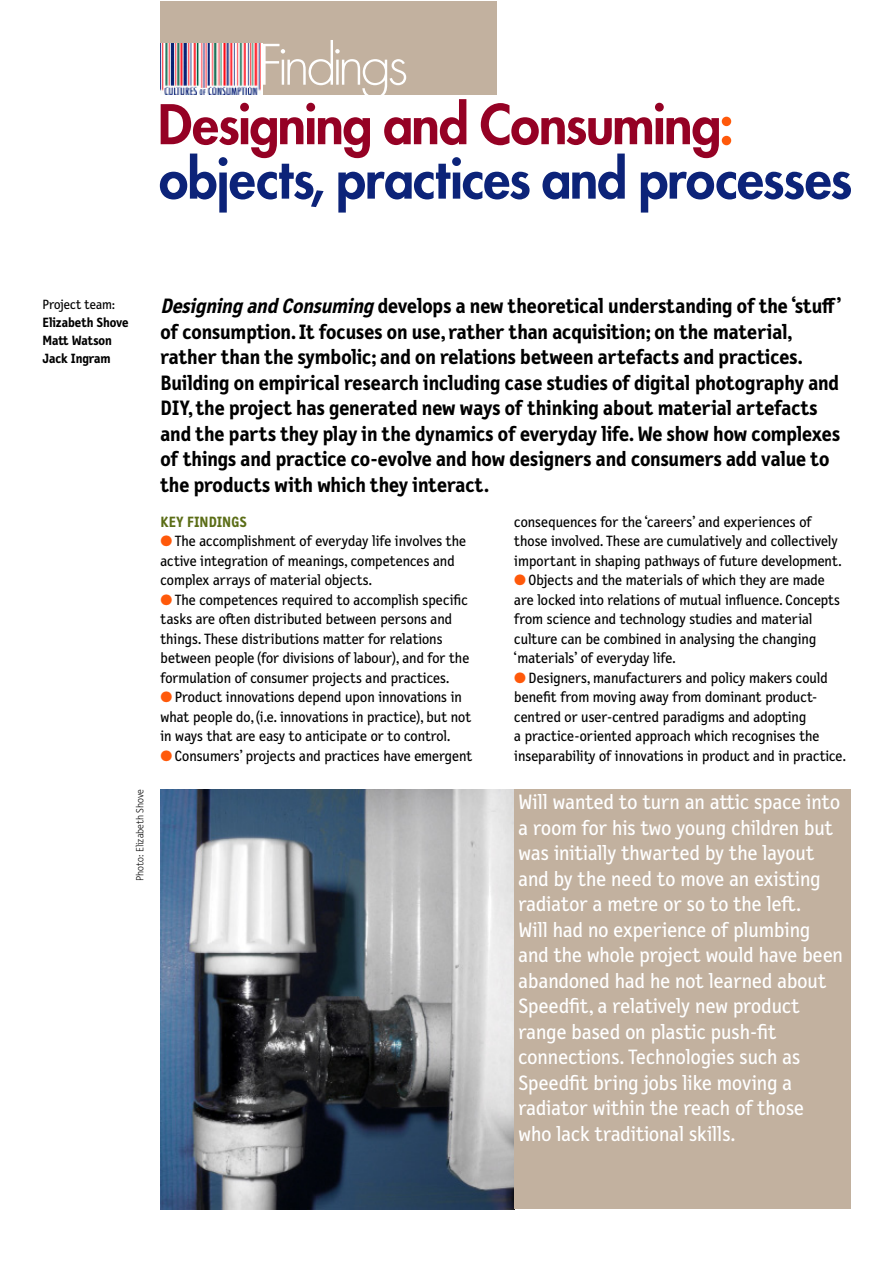
<style>
.page{position:relative;width:893px;height:1263px;background:#fff}
.page>*{position:absolute;margin:0;border:0;box-sizing:border-box;transform-origin:0 0}
.t1{font:300 54.3px "Futura";letter-spacing:-.11em;color:#fff}
.t2{font:800 53.1px/54.4px "Futura";letter-spacing:-.02em;color:#0c2379}
.t3{font:700 21px/25.5px "Letter Gothic Text";letter-spacing:-.005em;color:#000}
.t4{font:21px/25.5px "Letter Gothic Text";color:#fff}
.t5{font:15px/19.5px "Letter Gothic Text";color:#000}
.t6{font:700 15px "Letter Gothic Text";color:#5b6d16}
.t7{font:700 13.5px/18px "Letter Gothic Text";letter-spacing:-.01em;color:#000}
.t8{font:13.5px "Letter Gothic Text";color:#000}
.t9{font:300 10.5px "Letter Gothic Text";color:#000}
.s1{color:#950124}
.s2{color:#ff590a}
.s3{font-style:italic}
</style>
<div class="page">
<div style="left:160px;top:1px;width:337px;height:94px;background:#c2b19f"></div>
<div style="left:160px;top:44px;width:103px;height:53px;background:#fff"></div>
<img style="left:161px;top:44px;width:100px;height:7px">
<img style="left:161px;top:51px;width:100px;height:44px">
<img style="left:161px;top:789px;width:353px;height:420px">
<div style="left:514px;top:789px;width:337px;height:420px;background:#c2b19f"></div>
<h1 class="t1" style="left:259px;top:40px;width:151px">Findings</h1>
<h2 class="t2" style="left:158px;top:101px;width:696px"><span class="s1">Designing and Consuming</span><span class="s2">: </span>objects, practices and processes</h2>
<p class="t8" style="left:43px;top:297px;width:74px">Project team:</p>
<p class="t7" style="left:43px;top:313px;width:87px">Elizabeth Shove<br>Matt Watson<br>Jack Ingram</p>
<p class="t9" style="left:134px;top:881px;width:93px;rotate:-90deg">Photo: Elizabeth Shove</p>
<p class="t3" style="left:160px;top:293px;width:683px"><span class="s3">Designing andConsuming</span> develops a new theoretical understanding of the ‘stu◊’ of consumption. It focuses on use, rather than acquisition; on the material, rather than the symbolic; and on relations between artefacts and practices.<br>Building on empirical research including case studies of digital photography and DIY, the project has generated new ways of thinking about material artefacts and the parts they play in the dynamics of everyday life. We show how complexes of things and practice co-evolve and how designers and consumers add value to the products with which they interact.</p>
<p class="t6" style="left:160px;top:513px;width:88px">KEY FINDINGS</p>
<p class="t5" style="left:160px;top:531px;width:307px"><span class="s2">●</span> The accomplishment of everyday life involves the active integration of meanings, competences and complex arrays of material objects.</p>
<p class="t5" style="left:160px;top:590px;width:310px"><span class="s2">●</span> The competences required to accomplish specific tasks are often distributed between persons and things. These distributions matter for relations between people (for divisions of labour), and for the formulation of consumer projects and practices.</p>
<p class="t5" style="left:160px;top:687px;width:312px"><span class="s2">●</span> Product innovations depend upon innovations in what people do,(i.e. innovations in practice), but not in ways that are easy to anticipate or to control.</p>
<p class="t5" style="left:160px;top:746px;width:313px"><span class="s2">●</span> Consumers’ projects and practices have emergent</p>
<p class="t5" style="left:514px;top:512px;width:329px">consequences for the ‘careers’ and experiences of those involved. These are cumulatively and collectively important in shaping pathways of future development.</p>
<p class="t5" style="left:514px;top:570px;width:327px"><span class="s2">●</span> Objects and the materials of which they are made are locked into relations of mutual influence. Concepts from science and technology studies and material culture can be combined in analysing the changing ‘materials’ of everyday life.</p>
<p class="t5" style="left:514px;top:668px;width:333px"><span class="s2">●</span> Designers, manufacturers and policy makers could benefit from moving away from dominant product&shy;centred or user-centred paradigms and adopting<br>a practice-oriented approach which recognises the inseparability of innovations in product and in practice.</p>
<p class="t4" style="left:519px;top:789px;width:326px">Will wanted to turn an attic space into a room for his two young children but was initially thwarted by the layout and by the need to move an existing radiator a metre or so to the left.<br>Will had no experience of plumbing and the whole project would have been abandoned had he not learned about Speedfit, a relatively new product range based on plastic push-fit connections. Technologies such as Speedfit bring jobs like moving a radiator within the reach of those<br>who lack traditional skills.</p>
</div>
